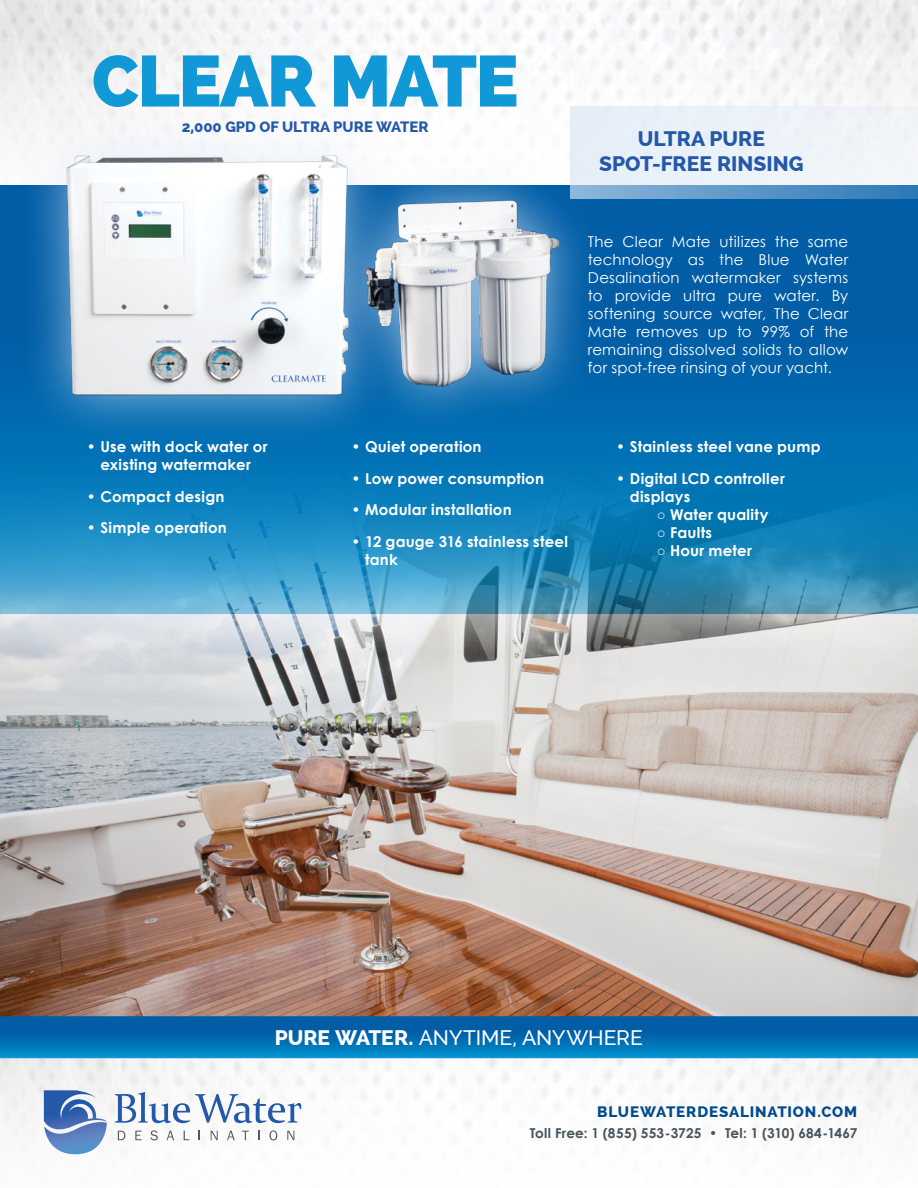
<style>
.page{position:relative;width:918px;height:1188px;background:#fff}
.page>*{position:absolute;margin:0;border:0;box-sizing:border-box;transform-origin:0 0}
.t1{font:800 72px "Raleway";letter-spacing:-.02em;color:#1099d6}
.t2{font:500 21px "Raleway";letter-spacing:-.005em;color:#fff}
.t3{font:800 21px/25.2px "Raleway";color:#2459a9;text-align:center}
.t4{font:800 15.15px "Raleway";letter-spacing:.055em;color:#004b8d}
.t5{font:700 15px/18px "Century Gothic";letter-spacing:.015em;color:#fff}
.t6{font:15px/18px "Century Gothic";letter-spacing:.015em;color:#fff;text-align:justify}
.t7{font:800 15px "Raleway";color:#2459a9}
.t8{font:700 13.65px "Century Gothic";letter-spacing:.015em;color:#48535b}
.s1{font-weight:800}
</style>
<div class="page">
<img style="left:0;top:1058px;width:918px;height:97px">
<svg style="left:0;top:185px;width:918px;height:248px;background:#0060a8"></svg>
<img style="left:0;top:433px;width:918px;height:583px">
<svg style="left:570px;top:106px;width:348px;height:93px;fill:#ebf1f9"></svg>
<div style="left:0;top:1016px;width:918px;height:42px;background:linear-gradient(to bottom,#004f9b,#0189c8)"></div>
<svg style="left:115px;top:1092px;width:187px;height:31px"></svg>
<svg style="left:44px;top:1090px;width:63px;height:64px"></svg>
<svg style="left:118px;top:1131px;width:7px;height:9px"></svg>
<svg style="left:135px;top:1131px;width:7px;height:9px"></svg>
<svg style="left:150px;top:1130px;width:8px;height:10px"></svg>
<svg style="left:167px;top:1131px;width:7px;height:9px"></svg>
<svg style="left:184px;top:1131px;width:5px;height:9px"></svg>
<svg style="left:211px;top:1131px;width:7px;height:9px"></svg>
<svg style="left:227px;top:1131px;width:8px;height:9px"></svg>
<svg style="left:242px;top:1131px;width:7px;height:9px"></svg>
<svg style="left:258px;top:1131px;width:2px;height:9px"></svg>
<svg style="left:269px;top:1130px;width:8px;height:10px"></svg>
<svg style="left:287px;top:1131px;width:7px;height:9px"></svg>
<div style="left:17px;top:107px;width:379px;height:338px;background:#d9e7f6;opacity:.7"></div>
<img style="left:53px;top:104px;width:390px;height:325px">
<div style="left:318px;top:152px;width:286px;height:282px;background:#d9e7f6;opacity:.7"></div>
<img style="left:350px;top:192px;width:215px;height:216px">
<h1 class="t1" style="left:92px;top:39px;width:428px">CLEAR MATE</h1>
<p class="t7" style="left:182px;top:118px;width:248px">2,000 GPD OF ULTRA PURE WATER</p>
<h2 class="t3" style="left:599px;top:126px;width:206px">ULTRA PURE<br>SPOT-FREE RINSING</h2>
<p class="t6" style="left:588px;top:232px;width:262px">The Clear Mate utilizes the same technology as the Blue Water Desalination watermaker systems to provide ultra pure water. By softening source water, The Clear Mate removes up to 99% of the remaining dissolved solids to allow for spot-free rinsing of your yacht.</p>
<p class="t5" style="left:87px;top:437px;width:182px;text-align:center">• Use with dock water or existing watermaker</p>
<p class="t5" style="left:87px;top:486px;width:139px">• Compact design</p>
<p class="t5" style="left:87px;top:518px;width:141px">• Simple operation</p>
<p class="t5" style="left:352px;top:437px;width:131px">• Quiet operation</p>
<p class="t5" style="left:352px;top:468px;width:194px">• Low power consumption</p>
<p class="t5" style="left:352px;top:500px;width:162px">• Modular installation</p>
<p class="t5" style="left:365px;top:531px;width:204px;text-indent:-14px">• 12 gauge 316 stainless steel tank</p>
<p class="t5" style="left:616px;top:437px;width:206px">• Stainless steel vane pump</p>
<p class="t5" style="left:630px;top:468px;width:157px;text-indent:-14px">• Digital LCD controller displays</p>
<p class="t5" style="left:657px;top:504px;width:113px">○ Water quality</p>
<p class="t5" style="left:657px;top:522px;width:57px">○ Faults</p>
<p class="t5" style="left:657px;top:540px;width:97px">○ Hour meter</p>
<h2 class="t2" style="left:275px;top:1025px;width:370px"><span class="s1">PURE WATER.</span> ANYTIME, ANYWHERE</h2>
<p class="t4" style="left:597px;top:1103px;width:262px">BLUEWATERDESALINATION.COM</p>
<p class="t8" style="left:530px;top:1122px;width:329px">Toll Free: 1 (855) 553-3725 • Tel: 1 (310) 684-1467</p>
</div>
